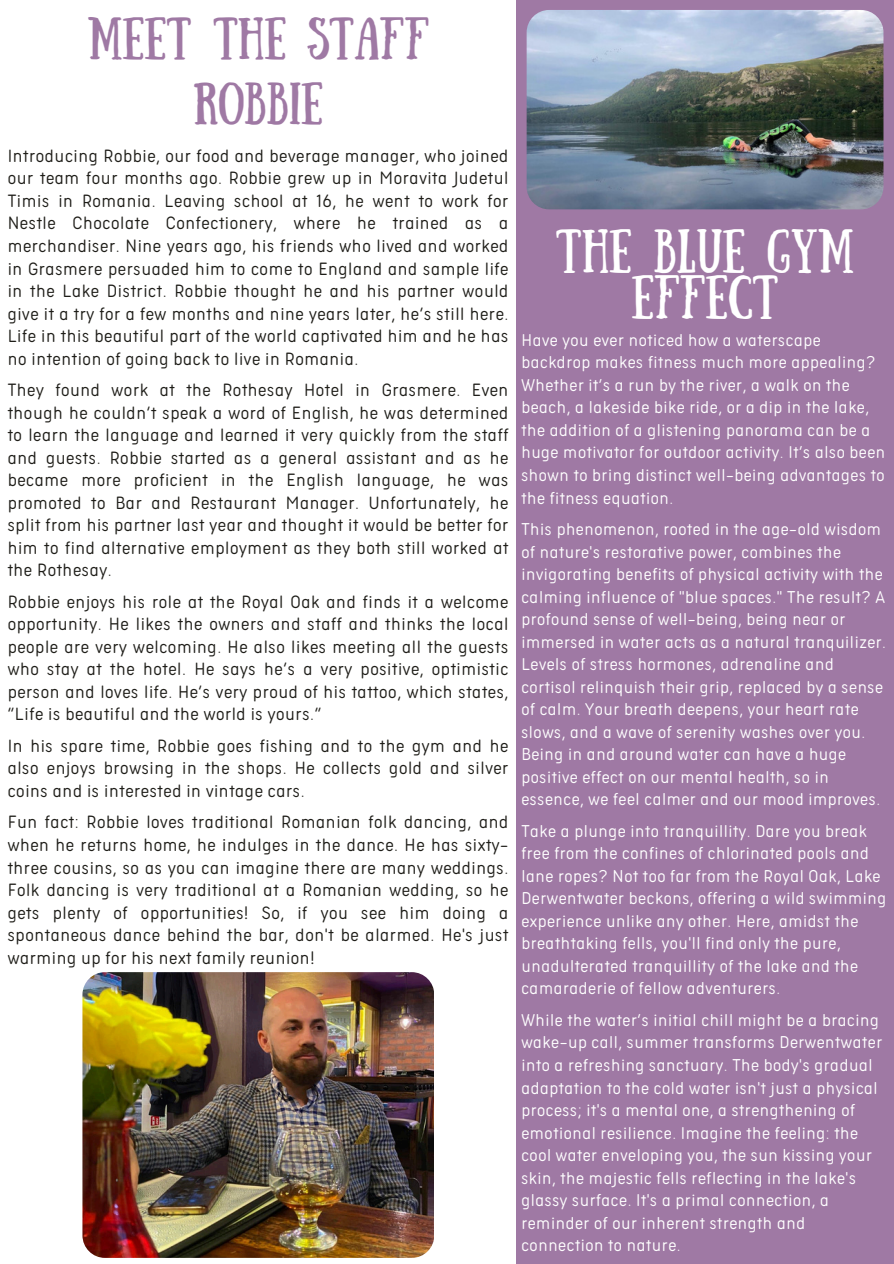
<style>
.page{position:relative;width:894px;height:1264px;background:#fff}
.page>*{position:absolute;margin:0;border:0;box-sizing:border-box;transform-origin:0 0}
.t1{font:43.8px/46.2px "Sunday";color:#fff;text-align:center}
.t2{font:42.3px "Sunday";color:#9f79a4}
.t3{font:300 19.5px/22.5px "Aristotelica Pro Cnd Txt";letter-spacing:.03em;color:#1e1d18;text-align:justify}
.t4{font:300 18.75px/22.5px "Aristotelica Pro Cnd Txt";letter-spacing:.03em;color:#fff}
</style>
<div class="page">
<div style="left:516px;top:0;width:377px;height:1263px;background:#9f79a4"></div>
<img style="left:82px;top:972px;width:352px;height:285px;border-radius:23px">
<img style="left:526px;top:10px;width:357px;height:199px;border-radius:23px">
<h1 class="t2" style="left:87px;top:9px;width:343px">MEET THE STAFF</h1>
<p class="t2" style="left:193px;top:74px;width:131px">ROBBIE</p>
<p class="t3" style="left:8px;top:146px;width:502px">Introducing Robbie, our food and beverage manager, who joined our team four months ago. Robbie grew up in Moravita Judetul Timis in Romania. Leaving school at 16, he went to work for Nestle Chocolate Confectionery, where he trained as a merchandiser. Nine years ago, his friends who lived and worked in Grasmere persuaded him to come to England and sample life in the Lake District. Robbie thought he and his partner would give it a try for a few months and nine years later, he’s still here.<br>Life in this beautiful part of the world captivated him and he has no intention of going back to live in Romania.</p>
<p class="t3" style="left:8px;top:380px;width:502px">They found work at the Rothesay Hotel in Grasmere. Even though he couldn’t speak a word of English, he was determined to learn the language and learned it very quickly from the staff and guests. Robbie started as a general assistant and as he became more proficient in the English language, he was promoted to Bar and Restaurant Manager. Unfortunately, he split from his partner last year and thought it would be better for him to find alternative employment as they both still worked at the Rothesay.</p>
<p class="t3" style="left:8px;top:592px;width:502px">Robbie enjoys his role at the Royal Oak and finds it a welcome opportunity. He likes the owners and staff and thinks the local people are very welcoming. He also likes meeting all the guests who stay at the hotel. He says he’s a very positive, optimistic person and loves life. He’s very proud of his tattoo, which states, “Life is beautiful and the world is yours.”</p>
<p class="t3" style="left:8px;top:736px;width:502px">In his spare time, Robbie goes fishing and to the gym and he also enjoys browsing in the shops. He collects gold and silver coins and is interested in vintage cars.</p>
<p class="t3" style="left:8px;top:812px;width:502px">Fun fact: Robbie loves traditional Romanian folk dancing, and when he returns home, he indulges in the dance. He has sixty&shy;three cousins, so as you can imagine there are many weddings.<br>Folk dancing is very traditional at a Romanian wedding, so he gets plenty of opportunities! So, if you see him doing a spontaneous dance behind the bar, don't be alarmed. He's just warming up for his next family reunion!</p>
<h1 class="t1" style="left:555px;top:223px;width:300px">THE BLUE GYM<br>EFFECT</h1>
<p class="t4" style="left:521px;top:330px;width:365px">Have you ever noticed how a waterscape backdrop makes fitness much more appealing?<br>Whether it’s a run by the river, a walk on the beach, a lakeside bike ride, or a dip in the lake, the addition of a glistening panorama can be a huge motivator for outdoor activity. It’s also been shown to bring distinct well-being advantages to the fitness equation.</p>
<h1 class="t4" style="left:521px;top:519px;width:366px">This phenomenon, rooted in the age-old wisdom of nature's restorative power, combines the invigorating benefits of physical activity with the calming influence of "blue spaces." The result? A profound sense of well-being, being near or immersed in water acts as a natural tranquilizer.<br>Levels of stress hormones, adrenaline and cortisol relinquish their grip, replaced by a sense of calm. Your breath deepens, your heart rate slows, and a wave of serenity washes over you.<br>Being in and around water can have a huge positive effect on our mental health, so in essence, we feel calmer and our mood improves.</h1>
<p class="t4" style="left:521px;top:821px;width:366px">Take a plunge into tranquillity. Dare you break free from the confines of chlorinated pools and lane ropes? Not too far from the Royal Oak, Lake Derwentwater beckons, offering a wild swimming experience unlike any other. Here, amidst the breathtaking fells, you'll find only the pure, unadulterated tranquillity of the lake and the camaraderie of fellow adventurers.</p>
<p class="t4" style="left:521px;top:1010px;width:362px">While the water’s initial chill might be a bracing wake-up call, summer transforms Derwentwater into a refreshing sanctuary. The body's gradual adaptation to the cold water isn't just a physical process; it's a mental one, a strengthening of emotional resilience. Imagine the feeling: the cool water enveloping you, the sun kissing your skin, the majestic fells reflecting in the lake's glassy surface. It's a primal connection, a reminder of our inherent strength and connection to nature.</p>
</div>
